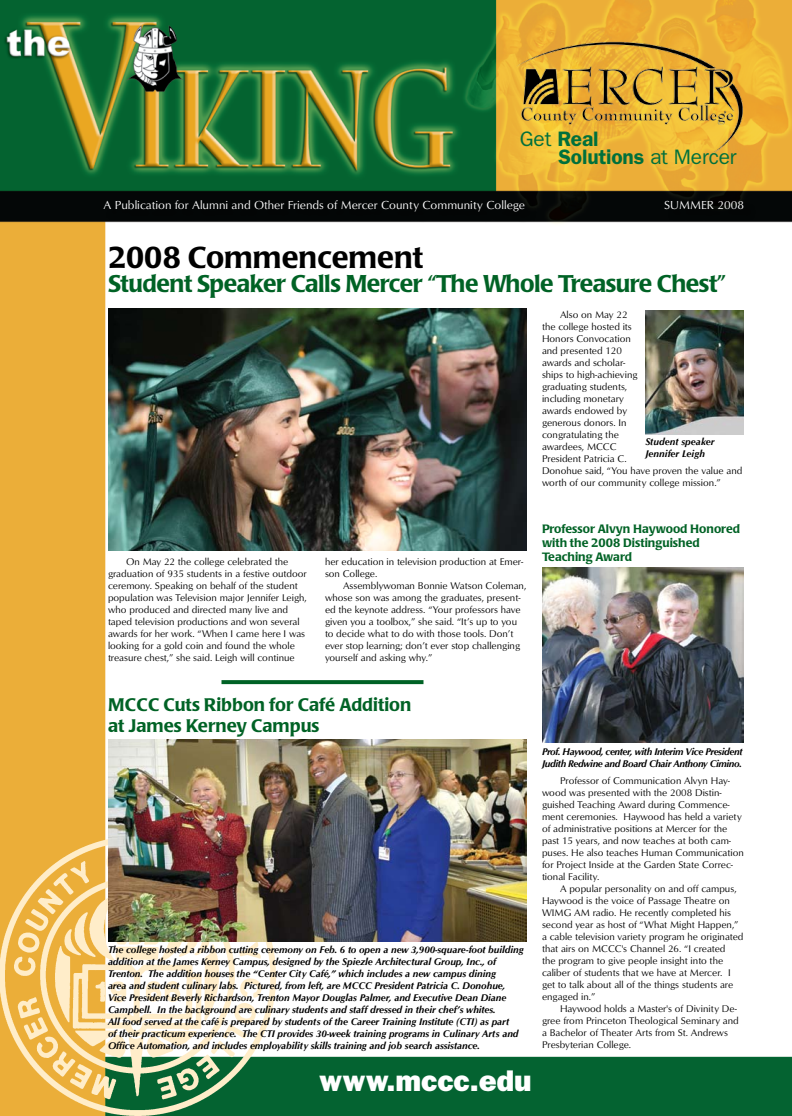
<style>
.page{position:relative;width:792px;height:1116px;background:#fff}
.page>*{position:absolute;margin:0;border:0;box-sizing:border-box;transform-origin:0 0}
.t1{font:500 30px "Poppl Laudatio";color:#000}
.t2{font:800 30px "Franklin Gothic";color:#fff}
.t3{font:500 24px "Poppl Laudatio";letter-spacing:-.02em;color:#006225}
.t4{font:600 21px/18px "Franklin Gothic";letter-spacing:-.01em;color:#00703c}
.t5{font:500 18px/21px "Poppl Laudatio";color:#006225}
.t6{font:12px "Optimum Roman DTC";color:#fff}
.t7{font:500 12px/14px "Poppl Laudatio";color:#006225}
.t8{font:10px/12px "Optimum Roman DTC";color:#000}
.t9{font:10px/12px "Optimum Bold Italic DTC";letter-spacing:-.01em;color:#000}
.t10{font:10px/12px "Optimum Bold Italic DTC";letter-spacing:-.04em;color:#000}
.s1{font-weight:400}
</style>
<div class="page">
<img style="left:0;top:0;width:792px;height:1116px">
<img style="left:0;top:836px;width:275px;height:280px">
<img style="left:516px;top:40px;width:231px;height:116px">
<img style="left:108px;top:740px;width:419px;height:202px">
<img style="left:542px;top:567px;width:202px;height:175px">
<img style="left:108px;top:308px;width:419px;height:242px">
<img style="left:645px;top:310px;width:99px;height:125px">
<svg style="left:222px;top:680px;width:202px;height:4px"></svg>
<div style="left:105px;top:202px;width:671px;height:37px;background:#000;opacity:.75"></div>
<h3 class="t4" style="left:559px;top:129px;width:180px;text-indent:-39px"><span class="s1">Get</span> Real<br>Solutions <span class="s1">at Mercer</span></h3>
<p class="t6" style="left:104px;top:198px;width:423px">A Publication for Alumni and Other Friends of Mercer County Community College</p>
<p class="t6" style="left:664px;top:198px;width:81px">SUMMER 2008</p>
<h1 class="t1" style="left:108px;top:240px;width:317px">2008 Commencement</h1>
<h2 class="t3" style="left:108px;top:270px;width:620px">Student Speaker Calls Mercer “The Whole Treasure Chest”</h2>
<p class="t8" style="left:542px;top:309px;width:202px;text-indent:18px">Also on May 22<br>the college hosted its<br>Honors Convocation<br>and presented 120<br>awards and scholar-<br>ships to high-achieving<br>graduating students,<br>including monetary<br>awards endowed by<br>generous donors. In<br>congratulating the<br>awardees, MCCC<br>President Patricia C.<br>Donohue said, “You have proven the value and worth of our community college mission.”</p>
<p class="t9" style="left:645px;top:435px;width:71px">Student speaker<br>Jennifer Leigh</p>
<p class="t8" style="left:108px;top:555px;width:200px;text-indent:18px">On May 22 the college celebrated the graduation of 935 students in a festive outdoor ceremony. Speaking on behalf of the student population was Television major Jennifer Leigh, who produced and directed many live and taped television productions and won several awards for her work. “When I came here I was looking for a gold coin and found the whole treasure chest,” she said. Leigh will continue</p>
<h3 class="t5" style="left:108px;top:694px;width:305px">MCCC Cuts Ribbon for Café Addition at James Kerney Campus</h3>
<p class="t8" style="left:325px;top:556px;width:200px">her education in television production at Emer&shy;son College.</p>
<p class="t8" style="left:325px;top:580px;width:203px;text-indent:18px">Assemblywoman Bonnie Watson Coleman, whose son was among the graduates, present&shy;ed the keynote address. “Your professors have given you a toolbox,” she said. “It’s up to you to decide what to do with those tools. Don’t ever stop learning; don’t ever stop challenging yourself and asking why.”</p>
<p class="t9" style="left:108px;top:943px;width:417px">The college hosted a ribbon cutting ceremony on Feb. 6 to open a new 3,900-square-foot building addition at the James Kerney Campus, designed by the Spiezle Architectural Group, Inc., of Trenton. The addition houses the “Center City Café,” which includes a new campus dining<br>area and student culinary labs. Pictured, from left, are MCCC President Patricia C. Donohue, Vice President Beverly Richardson, Trenton Mayor Douglas Palmer, and Executive Dean Diane Campbell. In the background are culinary students and staff dressed in their chef’s whites.<br>All food served at the café is prepared by students of the Career Training Institute (CTI) as part<br>of their practicum experience. The CTI provides 30-week training programs in Culinary Arts and Office Automation, and includes employability skills training and job search assistance.</p>
<h1 class="t2" style="left:319px;top:1063px;width:215px">www.mccc.edu</h1>
<p class="t7" style="left:542px;top:522px;width:200px">Professor Alvyn Haywood Honored with the 2008 Distinguished<br>Teaching Award</p>
<p class="t10" style="left:542px;top:745px;width:202px">Prof. Haywood, center, with Interim Vice President<br>Judith Redwine and Board Chair Anthony Cimino.</p>
<p class="t8" style="left:542px;top:775px;width:203px;text-indent:18px">Professor of Communication Alvyn Hay&shy;wood was presented with the 2008 Distin&shy;guished Teaching Award during Commence&shy;ment ceremonies. Haywood has held a variety of administrative positions at Mercer for the past 15 years, and now teaches at both cam&shy;puses. He also teaches Human Communication for Project Inside at the Garden State Correc&shy;tional Facility.</p>
<p class="t8" style="left:542px;top:883px;width:203px;text-indent:18px">A popular personality on and off campus, Haywood is the voice of Passage Theatre on WIMG AM radio. He recently completed his second year as host of “What Might Happen,” a cable television variety program he originated that airs on MCCC's Channel 26. “I created<br>the program to give people insight into the caliber of students that we have at Mercer. I get to talk about all of the things students are engaged in.”</p>
<p class="t8" style="left:542px;top:1003px;width:198px;text-indent:18px">Haywood holds a Master's of Divinity De&shy;gree from Princeton Theological Seminary and a Bachelor of Theater Arts from St. Andrews Presbyterian College.</p>
</div>
